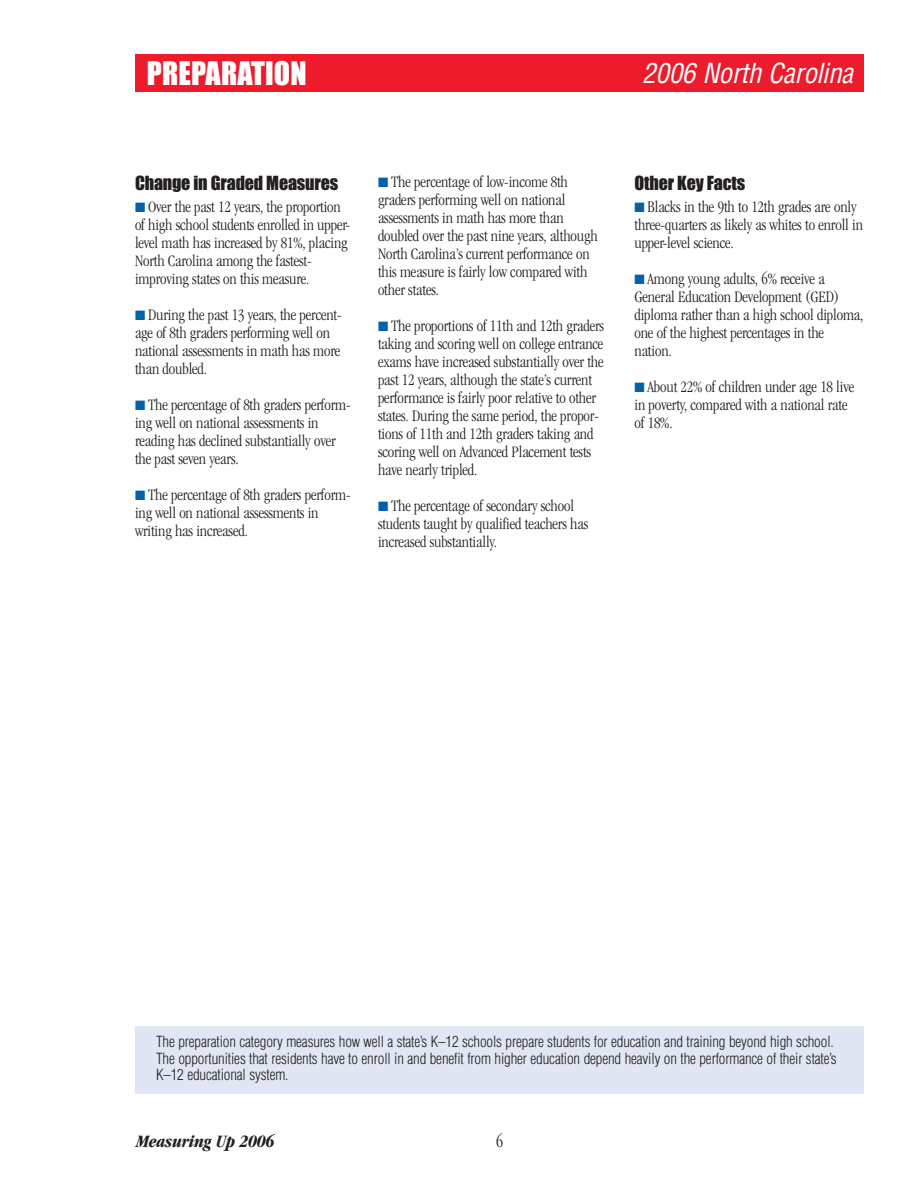
<style>
.page{position:relative;width:918px;height:1188px;background:#fff}
.page>*{position:absolute;margin:0;border:0;box-sizing:border-box;transform-origin:0 0}
.t1{font:30px "Impact";letter-spacing:.005em;color:#fff}
.t2{font:italic condensed 27px "Helvetica";letter-spacing:-.01em;color:#fff}
.t3{font:18px "Impact";letter-spacing:-.01em;color:#231f20}
.t4{font:italic 700 condensed 18px "Garamond";letter-spacing:-.015em;color:#231f20}
.t5{font:300 condensed 18px "Garamond";color:#231f20}
.t6{font:300 condensed 16.5px/18px "Garamond";letter-spacing:-.01em;color:#231f20}
.t7{font:300 condensed 15px/16.5px "Helvetica";letter-spacing:-.01em;color:#231f20}
.s1{color:#0161aa}
</style>
<div class="page">
<div style="left:135px;top:54px;width:729px;height:38px;background:#ee1b2c"></div>
<div style="left:135px;top:1026px;width:729px;height:68px;background:#e0e6f3"></div>
<h1 class="t1" style="left:147px;top:64px;width:161px">PREPARATION</h1>
<h2 class="t2" style="left:642px;top:63px;width:212px">2006 North Carolina</h2>
<p class="t3" style="left:135px;top:177px;width:205px">Change in Graded Measures</p>
<p class="t6" style="left:135px;top:199px;width:217px"><span class="s1">■</span> Over the past 12 years, the proportion of high school students enrolled in upper&shy;level math has increased by 81%, placing North Carolina among the fastest&shy;improving states on this measure.</p>
<p class="t6" style="left:135px;top:307px;width:208px"><span class="s1">■</span> During the past 13 years, the percent&shy;age of 8th graders performing well on national assessments in math has more than doubled.</p>
<p class="t6" style="left:135px;top:397px;width:217px"><span class="s1">■</span> The percentage of 8th graders perform&shy;ing well on national assessments in reading has declined substantially over the past seven years.</p>
<p class="t6" style="left:135px;top:487px;width:217px"><span class="s1">■</span> The percentage of 8th graders perform&shy;ing well on national assessments in writing has increased.</p>
<p class="t6" style="left:378px;top:174px;width:221px"><span class="s1">■</span> The percentage of low-income 8th graders performing well on national assessments in math has more than doubled over the past nine years, although North Carolina’s current performance on this measure is fairly low compared with other states.</p>
<p class="t6" style="left:378px;top:318px;width:228px"><span class="s1">■</span> The proportions of 11th and 12th graders taking and scoring well on college entrance exams have increased substantially over the past 12 years, although the state’s current performance is fairly poor relative to other states. During the same period, the propor&shy;tions of 11th and 12th graders taking and scoring well on Advanced Placement tests have nearly tripled.</p>
<p class="t6" style="left:378px;top:498px;width:212px"><span class="s1">■</span> The percentage of secondary school students taught by qualified teachers has increased substantially.</p>
<p class="t3" style="left:634px;top:177px;width:112px">Other Key Facts</p>
<p class="t6" style="left:634px;top:199px;width:230px"><span class="s1">■</span> Blacks in the 9th to 12th grades are only three-quarters as likely as whites to enroll in upper-level science.</p>
<p class="t6" style="left:634px;top:271px;width:230px"><span class="s1">■</span> Among young adults, 6% receive a<br>General Education Development (GED) diploma rather than a high school diploma, one of the highest percentages in the nation.</p>
<p class="t6" style="left:634px;top:379px;width:221px"><span class="s1">■</span> About 22% of children under age 18 live in poverty, compared with a national rate of 18%.</p>
<p class="t7" style="left:156px;top:1035px;width:682px">The preparation category measures how well a state’s K–12 schools prepare students for education and training beyond high school.<br>The opportunities that residents have to enroll in and benefit from higher education depend heavily on the performance of their state’s<br>K–12 educational system.</p>
<p class="t4" style="left:136px;top:1134px;width:140px">Measuring Up 2006</p>
<p class="t5" style="left:496px;top:1134px;width:9px">6</p>
</div>
